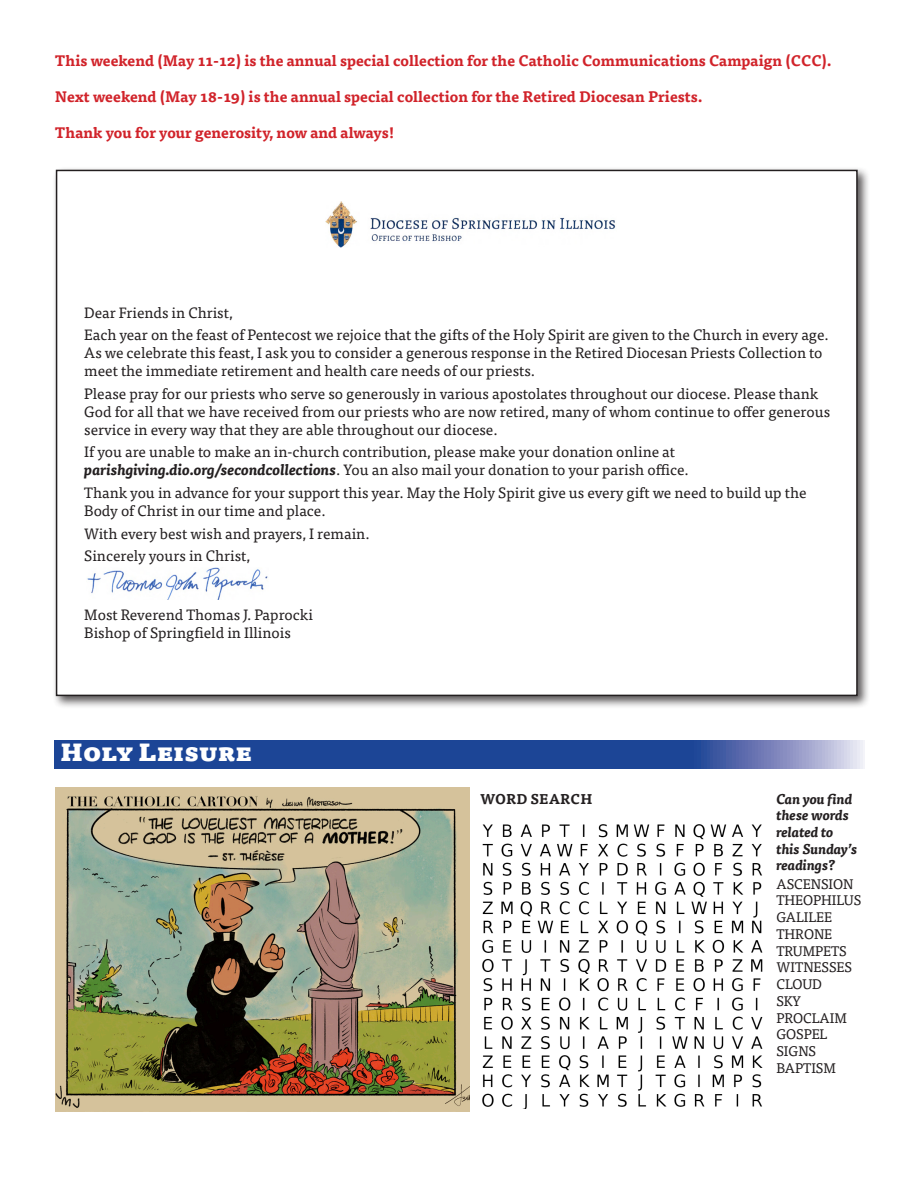
<style>
.page{position:relative;width:918px;height:1188px;background:#fff}
.page>*{position:absolute;margin:0;border:0;box-sizing:border-box;transform-origin:0 0}
.t1{font:900 24px "Tisa Pro";color:#fff}
.t2{font:15px/18px "Tisa Pro";color:#231f20}
.t3{font:700 15px "Tisa Pro";color:#d1232a}
.t4{font:13.95px/16.8px "Tisa Pro";color:#231f20}
.t5{font:italic 700 13.95px/16.8px "Tisa Pro";color:#231f20}
.t6{font:700 13.95px "Tisa Pro";color:#231f20}
.s1{font-weight:700;font-style:italic}
</style>
<div class="page">
<svg style="left:55px;top:740px;width:810px;height:28px;background:#31549e"></svg>
<div style="left:52px;top:166px;width:818px;height:543px;background:#231f20;opacity:.75"></div>
<div style="left:57px;top:170px;width:800px;height:525px;background:#fff"></div>
<img style="left:325px;top:201px;width:291px;height:46px">
<img style="left:87px;top:567px;width:181px;height:32px">
<img style="left:56px;top:788px;width:414px;height:323px">
<img style="left:482px;top:824px;width:281px;height:284px">
<p class="t3" style="left:55px;top:49px;width:778px">This weekend (May 11-12) is the annual special collection for the Catholic Communications Campaign (CCC).</p>
<p class="t3" style="left:55px;top:85px;width:649px">Next weekend (May 18-19) is the annual special collection for the Retired Diocesan Priests.</p>
<p class="t3" style="left:55px;top:121px;width:341px">Thank you for your generosity, now and always!</p>
<p class="t2" style="left:84px;top:300px;width:746px;line-height:22.6px">Dear Friends in Christ,<br>Each year on the feast of Pentecost we rejoice that the gifts of the Holy Spirit are given to the Church in every age.</p>
<p class="t2" style="left:84px;top:343px;width:740px">As we celebrate this feast, I ask you to consider a generous response in the Retired Diocesan Priests Collection to meet the immediate retirement and health care needs of our priests.</p>
<p class="t2" style="left:84px;top:384px;width:747px">Please pray for our priests who serve so generously in various apostolates throughout our diocese. Please thank<br>God for all that we have received from our priests who are now retired, many of whom continue to offer generous service in every way that they are able throughout our diocese.</p>
<p class="t2" style="left:84px;top:442px;width:606px">If you are unable to make an in-church contribution, please make your donation online at <span class="s1">parishgiving.dio.org/secondcollections</span>. You an also mail your donation to your parish office.</p>
<p class="t2" style="left:84px;top:483px;width:724px">Thank you in advance for your support this year. May the Holy Spirit give us every gift we need to build up the<br>Body of Christ in our time and place.</p>
<p class="t2" style="left:84px;top:521px;width:287px;line-height:22.6px">With every best wish and prayers, I remain.<br>Sincerely yours in Christ,</p>
<p class="t2" style="left:84px;top:605px;width:230px">Most Reverend Thomas J. Paprocki<br>Bishop of Springfield in Illinois</p>
<p class="t1" style="left:61px;top:731px;width:193px">Holy Leisure</p>
<p class="t6" style="left:480px;top:788px;width:114px">WORD SEARCH</p>
<p class="t5" style="left:776px;top:789px;width:82px">Can you find these words related to this Sunday’s readings?</p>
<p class="t4" style="left:776px;top:875px;width:86px">ASCENSION<br>THEOPHILUS<br>GALILEE<br>THRONE<br>TRUMPETS<br>WITNESSES<br>CLOUD<br>SKY<br>PROCLAIM<br>GOSPEL<br>SIGNS<br>BAPTISM</p>
</div>
